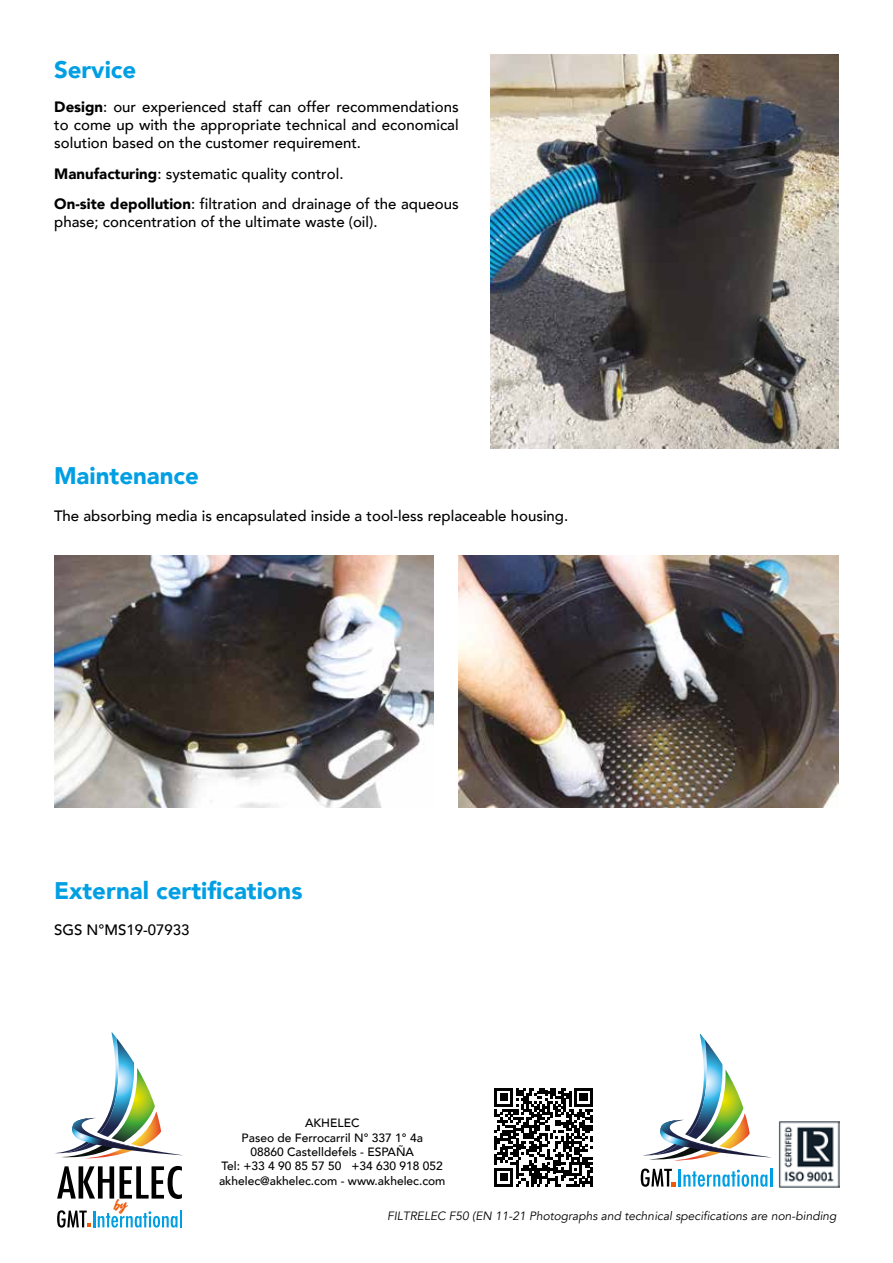
<style>
.page{position:relative;width:893px;height:1263px;background:#fff}
.page>*{position:absolute;margin:0;border:0;box-sizing:border-box;transform-origin:0 0}
.t1{font:900 24px "Avenir";color:#009fe3}
.t2{font:16.95px "Billion Dreams";color:#ea5b0b}
.t3{font:500 15px/18px "Avenir";color:#000;text-align:justify}
.t4{font:500 12px/14.4px "Avenir";color:#000;text-align:center}
.t5{font:italic 12px "Avenir";color:#000}
.s1{font-weight:900}
</style>
<div class="page">
<img style="left:459px;top:555px;width:380px;height:252px">
<img style="left:54px;top:555px;width:380px;height:252px">
<img style="left:491px;top:54px;width:348px;height:394px">
<svg style="left:494px;top:1088px;width:99px;height:98px"></svg>
<svg style="left:55px;top:1032px;width:128px;height:167px"></svg>
<svg style="left:57px;top:1210px;width:125px;height:17px"></svg>
<svg style="left:641px;top:1034px;width:131px;height:153px"></svg>
<img style="left:779px;top:1121px;width:61px;height:66px">
<h1 class="t1" style="left:54px;top:49px;width:84px">Service</h1>
<p class="t3" style="left:54px;top:97px;width:406px"><span class="s1">Design</span>: our experienced staff can offer recommendations to come up with the appropriate technical and economical solution based on the customer requirement.</p>
<p class="t3" style="left:54px;top:157px;width:406px;line-height:30.8px"><span class="s1">Manufacturing</span>: systematic quality control.<br><span class="s1">On-site depollution</span>: filtration and drainage of the aqueous</p>
<p class="t3" style="left:54px;top:212px;width:325px">phase; concentration of the ultimate waste (oil).</p>
<h1 class="t1" style="left:54px;top:455px;width:146px">Maintenance</h1>
<p class="t3" style="left:54px;top:506px;width:516px">The absorbing media is encapsulated inside a tool-less replaceable housing.</p>
<h1 class="t1" style="left:54px;top:870px;width:250px">External certifications</h1>
<p class="t3" style="left:54px;top:920px;width:137px">SGS N°MS19-07933</p>
<p class="t2" style="left:115px;top:1192px;width:14px">by</p>
<p class="t4" style="left:219px;top:1115px;width:228px">AKHELEC<br>Paseo de Ferrocarril N° 337 1° 4a<br>08860 Castelldefels - ESPAÑA<br>Tel: +33 4 90 85 57 50 +34 630 918 052 akhelec@akhelec.com - www.akhelec.com</p>
<p class="t5" style="left:387px;top:1208px;width:451px">FILTRELEC F50 (EN 11-21 Photographs and technical specifications are non-binding</p>
</div>
